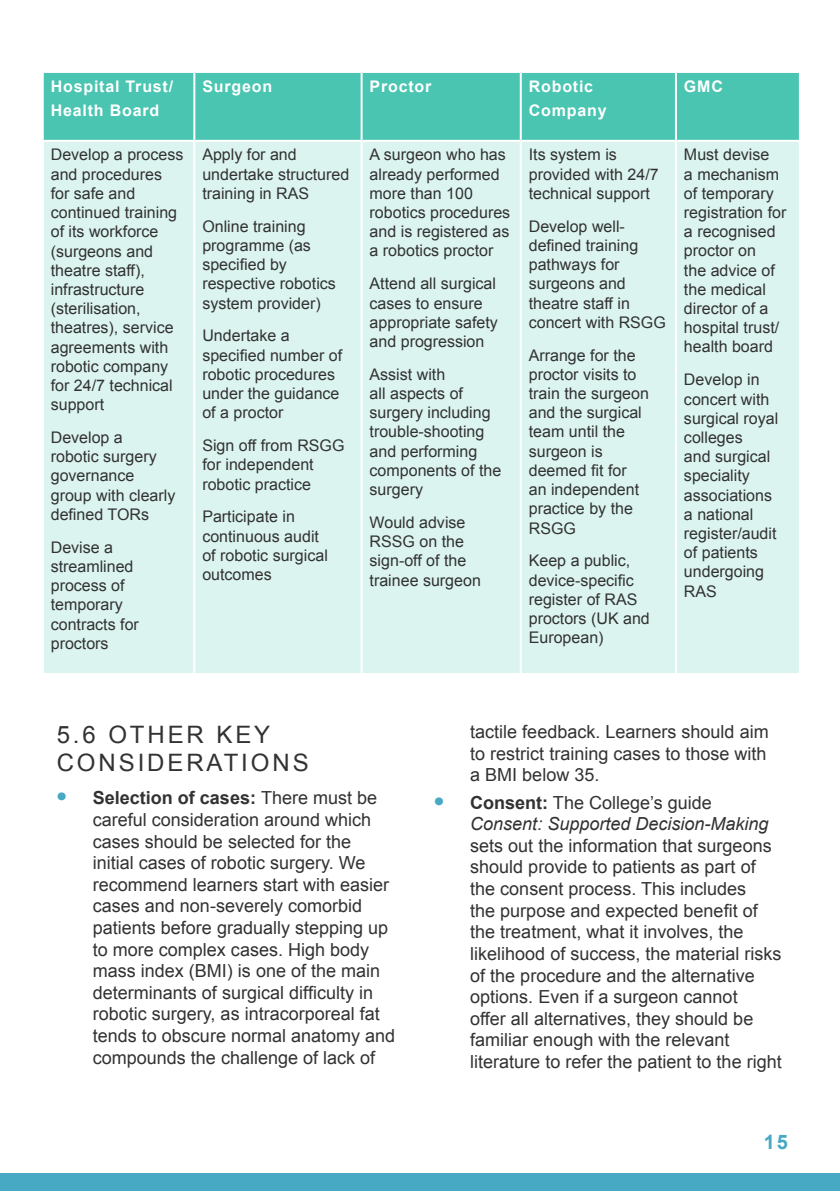
<style>
.page{position:relative;width:840px;height:1191px;background:#fff}
.page>*{position:absolute;margin:0;border:0;box-sizing:border-box;transform-origin:0 0}
.t1{font:24px/28.8px "Arial";letter-spacing:.12em;color:#323232}
.t2{font:700 20px "Arial";color:#48a9c5}
.t3{font:18px/21.6px "Arial";color:#323232}
.t4{font:italic 18px/21.6px "Arial";color:#323232}
.t5{font:16px/19.2px "Arial";color:#323232}
.t6{font:700 16px/24px "Arial";letter-spacing:.05em;color:#fff}
.s1{font-weight:700;font-size:28px;color:#48a9c5}
.s2{font-weight:700}
.s3{font-weight:700;font-style:normal;font-size:28px;color:#48a9c5}
.s4{font-weight:700;font-style:normal}
.s5{font-style:normal}
</style>
<div class="page">
<div style="left:0;top:1174px;width:839px;height:17px;background:#48a9c5"></div>
<div style="left:44px;top:73px;width:754px;height:67px;background:#49c5b1"></div>
<div style="left:44px;top:142px;width:754px;height:531px;background:#dbf4ef"></div>
<hr style="left:193px;top:73px;width:2px;height:67px;background:#fff">
<hr style="left:360px;top:73px;width:2px;height:67px;background:#fff">
<hr style="left:519px;top:73px;width:2px;height:67px;background:#fff">
<hr style="left:674px;top:73px;width:2px;height:67px;background:#fff">
<hr style="left:193px;top:142px;width:2px;height:531px;background:#fff">
<hr style="left:360px;top:142px;width:2px;height:531px;background:#fff">
<hr style="left:519px;top:142px;width:2px;height:531px;background:#fff">
<hr style="left:674px;top:142px;width:2px;height:531px;background:#fff">
<p class="t6" style="left:51px;top:74px;width:124px">Hospital Trust/<br>Health Board</p>
<p class="t6" style="left:202px;top:74px;width:71px">Surgeon</p>
<p class="t6" style="left:369px;top:74px;width:63px">Proctor</p>
<p class="t6" style="left:528px;top:74px;width:79px">Robotic<br>Company</p>
<p class="t6" style="left:683px;top:74px;width:40px">GMC</p>
<p class="t5" style="left:51px;top:145px;width:134px">Develop a process and procedures for safe and continued training of its workforce (surgeons and theatre staff), infrastructure (sterilisation, theatres), service agreements with robotic company for 24/7 technical support</p>
<p class="t5" style="left:51px;top:428px;width:126px">Develop a<br>robotic surgery governance group with clearly defined TORs</p>
<p class="t5" style="left:51px;top:538px;width:90px">Devise a streamlined process of temporary contracts for proctors</p>
<p class="t5" style="left:202px;top:145px;width:148px">Apply for and undertake structured training in RAS</p>
<p class="t5" style="left:202px;top:217px;width:135px">Online training programme (as specified by respective robotics system provider)</p>
<p class="t5" style="left:202px;top:326px;width:141px">Undertake a specified number of robotic procedures under the guidance of a proctor</p>
<p class="t5" style="left:202px;top:436px;width:143px">Sign off from RSGG for independent robotic practice</p>
<p class="t5" style="left:202px;top:507px;width:127px">Participate in continuous audit of robotic surgical outcomes</p>
<p class="t5" style="left:683px;top:145px;width:104px">Must devise<br>a mechanism of temporary registration for a recognised proctor on<br>the advice of the medical director of a hospital trust/ health board</p>
<p class="t5" style="left:683px;top:370px;width:96px">Develop in concert with surgical royal colleges<br>and surgical speciality associations a national register/audit of patients undergoing<br>RAS</p>
<p class="t5" style="left:528px;top:145px;width:131px">Its system is provided with 24/7 technical support</p>
<p class="t5" style="left:528px;top:217px;width:138px">Develop well&shy;defined training pathways for surgeons and theatre staff in concert with RSGG</p>
<p class="t5" style="left:528px;top:345px;width:122px">Arrange for the proctor visits to train the surgeon and the surgical team until the surgeon is deemed fit for<br>an independent practice by the<br>RSGG</p>
<p class="t5" style="left:528px;top:551px;width:122px">Keep a public, device-specific register of RAS proctors (UK and<br>European)</p>
<p class="t5" style="left:369px;top:145px;width:142px">A surgeon who has already performed more than 100 robotics procedures and is registered as a robotics proctor</p>
<p class="t5" style="left:369px;top:274px;width:130px">Attend all surgical cases to ensure appropriate safety and progression</p>
<p class="t5" style="left:369px;top:365px;width:133px">Assist with<br>all aspects of surgery including trouble-shooting and performing components of the surgery</p>
<p class="t5" style="left:369px;top:513px;width:113px">Would advise<br>RSSG on the sign-off of the trainee surgeon</p>
<h1 class="t1" style="left:57px;top:720px;width:253px">5.6 OTHER KEY<br>CONSIDERATIONS</h1>
<p class="t3" style="left:93px;top:787px;width:304px;text-indent:-36px"><span class="s1">•</span> <span class="s2">Selection of cases:</span> There must be careful consideration around which cases should be selected for the initial cases of robotic surgery. We recommend learners start with easier cases and non-severely comorbid patients before gradually stepping up to more complex cases. High body mass index (BMI) is one of the main determinants of surgical difficulty in robotic surgery, as intracorporeal fat tends to obscure normal anatomy and compounds the challenge of lack of</p>
<p class="t3" style="left:470px;top:721px;width:300px;text-align:justify">tactile feedback. Learners should aim to restrict training cases to those with a BMI below 35.</p>
<p class="t4" style="left:470px;top:791px;width:300px;text-indent:-36px"><span class="s3">•</span> <span class="s4">Consent:</span> <span class="s5">The College’s guide<br></span>Consent: Supported Decision-Making</p>
<p class="t3" style="left:470px;top:835px;width:313px">sets out the information that surgeons should provide to patients as part of the consent process. This includes<br>the purpose and expected benefit of the treatment, what it involves, the likelihood of success, the material risks of the procedure and the alternative options. Even if a surgeon cannot<br>offer all alternatives, they should be familiar enough with the relevant literature to refer the patient to the right</p>
<p class="t2" style="left:763px;top:1128px;width:26px">15</p>
</div>
